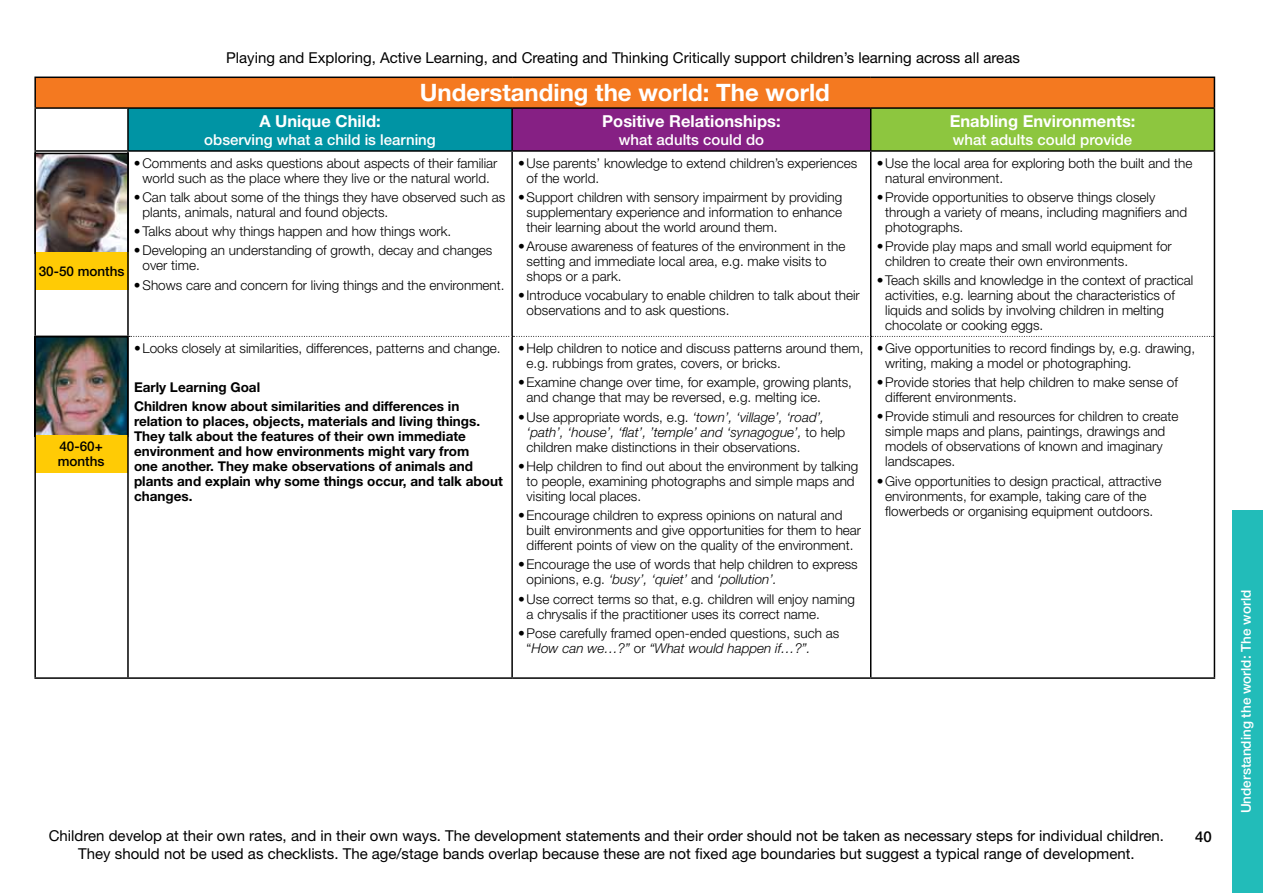
<style>
.page{position:relative;width:1263px;height:893px;background:#fff}
.page>*{position:absolute;margin:0;border:0;box-sizing:border-box;transform-origin:0 0}
.t1{font:700 24px "Helvetica Neue";color:#fff}
.t2{font:700 16.5px "Helvetica Neue";color:#fff}
.t3{font:15px/18px "Helvetica Neue";color:#000;text-align:center}
.t4{font:500 15px "Helvetica Neue";color:#fff}
.t5{font:500 15px "Helvetica Neue";color:#000}
.t6{font:300 13.5px/15px "Helvetica Neue";color:#000}
.t7{font:700 13.5px/15px "Helvetica Neue";color:#000}
.t8{font:500 13.5px "Helvetica Neue";color:#fff}
.t9{font:500 13.5px/15px "Helvetica Neue";color:#000}
.s1{font-style:italic}
</style>
<div class="page">
<div style="left:1232px;top:510px;width:31px;height:383px;background:#22bcb9"></div>
<img style="left:37px;top:156px;width:89px;height:95px">
<div style="left:34px;top:153px;width:95px;height:101px;border:2px solid #000"></div>
<div style="left:35px;top:252px;width:93px;height:37px;background:#ffcb05"></div>
<img style="left:37px;top:339px;width:88px;height:95px">
<div style="left:34px;top:336px;width:94px;height:101px;border:2px solid #000"></div>
<div style="left:35px;top:435px;width:92px;height:37px;background:#ffcb05"></div>
<div style="left:35px;top:77px;width:1179px;height:31px;background:#f47920"></div>
<div style="left:128px;top:108px;width:384px;height:43px;background:#0094a4"></div>
<div style="left:512px;top:108px;width:359px;height:43px;background:#862084"></div>
<div style="left:871px;top:108px;width:343px;height:43px;background:#8dc63f"></div>
<hr style="left:34px;top:77px;width:94px;height:1px;background:#000">
<hr style="left:34px;top:78px;width:2px;height:29px;background:#000">
<hr style="left:128px;top:77px;width:384px;height:1px;background:#000">
<hr style="left:512px;top:77px;width:359px;height:1px;background:#000">
<hr style="left:871px;top:77px;width:344px;height:1px;background:#000">
<svg style="left:1214px;top:78px;width:1px;height:29px"></svg>
<hr style="left:34px;top:107px;width:94px;height:2px;background:#000">
<hr style="left:34px;top:109px;width:2px;height:41px;background:#000">
<hr style="left:128px;top:107px;width:384px;height:2px;background:#000">
<hr style="left:127px;top:109px;width:2px;height:41px;background:#000">
<hr style="left:512px;top:107px;width:359px;height:2px;background:#000">
<hr style="left:511px;top:109px;width:2px;height:41px;background:#000">
<hr style="left:871px;top:107px;width:344px;height:2px;background:#000">
<hr style="left:870px;top:109px;width:1px;height:41px;background:#000">
<hr style="left:1214px;top:109px;width:1px;height:41px;background:#000">
<hr style="left:34px;top:150px;width:94px;height:2px;background:#000">
<hr style="left:34px;top:152px;width:2px;height:184px;background:#000">
<hr style="left:128px;top:150px;width:384px;height:2px;background:#000">
<hr style="left:512px;top:150px;width:359px;height:2px;background:#000">
<hr style="left:871px;top:150px;width:344px;height:2px;background:#000">
<hr style="left:34px;top:336px;width:95px;height:1px;background:#000">
<hr style="left:34px;top:337px;width:2px;height:340px;background:#000">
<hr style="left:34px;top:677px;width:94px;height:2px;background:#000">
<hr style="left:127px;top:152px;width:2px;height:184px;background:#000">
<hr style="left:511px;top:152px;width:2px;height:184px;background:#000">
<hr style="left:870px;top:152px;width:1px;height:184px;background:#000">
<hr style="left:1214px;top:152px;width:1px;height:184px;background:#000">
<svg style="left:129px;top:336px;width:1085px;height:1px"></svg>
<hr style="left:127px;top:337px;width:2px;height:340px;background:#000">
<hr style="left:511px;top:337px;width:2px;height:340px;background:#000">
<hr style="left:870px;top:337px;width:1px;height:340px;background:#000">
<hr style="left:1214px;top:336px;width:1px;height:341px;background:#000">
<hr style="left:128px;top:677px;width:384px;height:2px;background:#000">
<hr style="left:512px;top:677px;width:359px;height:2px;background:#000">
<hr style="left:871px;top:677px;width:344px;height:2px;background:#000">
<p class="t3" style="left:226px;top:48px;width:795px">Playing and Exploring, Active Learning, and Creating and Thinking Critically support children’s learning across all areas</p>
<p class="t9" style="left:39px;top:263px;width:87px">30-50 months</p>
<h1 class="t1" style="left:420px;top:77px;width:412px">Understanding the world: The world</h1>
<p class="t2" style="left:259px;top:111px;width:123px">A Unique Child:</p>
<p class="t4" style="left:204px;top:131px;width:233px">observing what a child is learning</p>
<p class="t6" style="left:134px;top:155px;width:365px;text-align:center">•Comments and asks questions about aspects of their familiar world such as the place where they live or the natural world.</p>
<p class="t6" style="left:142px;top:189px;width:364px;text-indent:-9px">•Can talk about some of the things they have observed such as plants, animals, natural and found objects.</p>
<p class="t6" style="left:134px;top:224px;width:319px">•Talks about why things happen and how things work.</p>
<p class="t6" style="left:142px;top:243px;width:351px;text-indent:-9px">•Developing an understanding of growth, decay and changes over time.</p>
<p class="t6" style="left:134px;top:277px;width:372px">•Shows care and concern for living things and the environment.</p>
<p class="t2" style="left:602px;top:111px;width:180px">Positive Relationships:</p>
<p class="t4" style="left:619px;top:131px;width:147px">what adults could do</p>
<p class="t6" style="left:527px;top:155px;width:332px;text-indent:-9px">•Use parents’ knowledge to extend children’s experiences of the world.</p>
<p class="t6" style="left:527px;top:189px;width:317px;text-align:justify;text-indent:-9px">•Support children with sensory impairment by providing supplementary experience and information to enhance their learning about the world around them.</p>
<p class="t6" style="left:527px;top:238px;width:320px;text-indent:-9px">•Arouse awareness of features of the environment in the setting and immediate local area, e.g. make visits to shops or a park.</p>
<p class="t6" style="left:527px;top:288px;width:335px;text-indent:-9px">• Introduce vocabulary to enable children to talk about their observations and to ask questions.</p>
<p class="t9" style="left:58px;top:439px;width:48px">40-60+ months</p>
<p class="t6" style="left:134px;top:340px;width:368px">•Looks closely at similarities, differences, patterns and change.</p>
<p class="t7" style="left:134px;top:377px;width:327px;line-height:19.2px">Early Learning Goal<br>Children know about similarities and differences in</p>
<p class="t7" style="left:134px;top:413px;width:370px">relation to places, objects, materials and living things.<br>They talk about the features of their own immediate environment and how environments might vary from<br>one another. They make observations of animals and plants and explain why some things occur, and talk about changes.</p>
<p class="t6" style="left:527px;top:340px;width:338px;text-indent:-9px">•Help children to notice and discuss patterns around them, e.g. rubbings from grates, covers, or bricks.</p>
<p class="t6" style="left:527px;top:375px;width:327px;text-indent:-9px">•Examine change over time, for example, growing plants, and change that may be reversed, e.g. melting ice.</p>
<p class="t6" style="left:527px;top:409px;width:320px;text-indent:-9px">•Use appropriate words, e.g. <span class="s1">‘town’, ‘village’, ‘road’, ‘path’, ‘house’, ‘flat’, ’temple’ and ‘synagogue’,</span> to help children make distinctions in their observations.</p>
<p class="t6" style="left:527px;top:458px;width:333px;text-indent:-9px">•Help children to find out about the environment by talking to people, examining photographs and simple maps and visiting local places.</p>
<p class="t6" style="left:527px;top:507px;width:336px;text-indent:-9px">•Encourage children to express opinions on natural and built environments and give opportunities for them to hear different points of view on the quality of the environment.</p>
<p class="t6" style="left:527px;top:557px;width:333px;text-indent:-9px">•Encourage the use of words that help children to express opinions, e.g. <span class="s1">‘busy’, ‘quiet’</span> and <span class="s1">‘pollution’.</span></p>
<p class="t6" style="left:527px;top:591px;width:330px;text-indent:-9px">•Use correct terms so that, e.g. children will enjoy naming a chrysalis if the practitioner uses its correct name.</p>
<p class="t6" style="left:527px;top:625px;width:314px;text-indent:-9px">•Pose carefully framed open-ended questions, such as “<span class="s1">How can we…?”</span> or <span class="s1">“What would happen if…?”.</span></p>
<p class="t2" style="left:950px;top:111px;width:187px">Enabling Environments:</p>
<p class="t4" style="left:953px;top:131px;width:181px">what adults could provide</p>
<p class="t6" style="left:885px;top:155px;width:309px;text-indent:-9px">•Use the local area for exploring both the built and the natural environment.</p>
<p class="t6" style="left:885px;top:189px;width:303px;text-indent:-9px">•Provide opportunities to observe things closely through a variety of means, including magnifiers and photographs.</p>
<p class="t6" style="left:885px;top:238px;width:288px;text-indent:-9px">•Provide play maps and small world equipment for children to create their own environments.</p>
<p class="t6" style="left:885px;top:273px;width:310px;text-indent:-9px">•Teach skills and knowledge in the context of practical activities, e.g. learning about the characteristics of liquids and solids by involving children in melting chocolate or cooking eggs.</p>
<p class="t6" style="left:885px;top:340px;width:311px;text-indent:-9px">•Give opportunities to record findings by, e.g. drawing, writing, making a model or photographing.</p>
<p class="t6" style="left:885px;top:375px;width:294px;text-indent:-9px">•Provide stories that help children to make sense of different environments.</p>
<p class="t6" style="left:885px;top:409px;width:295px;text-indent:-9px">•Provide stimuli and resources for children to create simple maps and plans, paintings, drawings and models of observations of known and imaginary landscapes.</p>
<p class="t6" style="left:877px;top:473px;width:286px;text-align:center">•Give opportunities to design practical, attractive environments, for example, taking care of the flowerbeds or organising equipment outdoors.</p>
<p class="t3" style="left:49px;top:826px;width:1117px">Children develop at their own rates, and in their own ways. The development statements and their order should not be taken as necessary steps for individual children.<br>They should not be used as checklists. The age/stage bands overlap because these are not fixed age boundaries but suggest a typical range of development.</p>
<p class="t5" style="left:1195px;top:828px;width:18px">40</p>
<p class="t8" style="left:1238px;top:813px;width:225px;rotate:-90deg">Understanding the world: The world</p>
</div>
